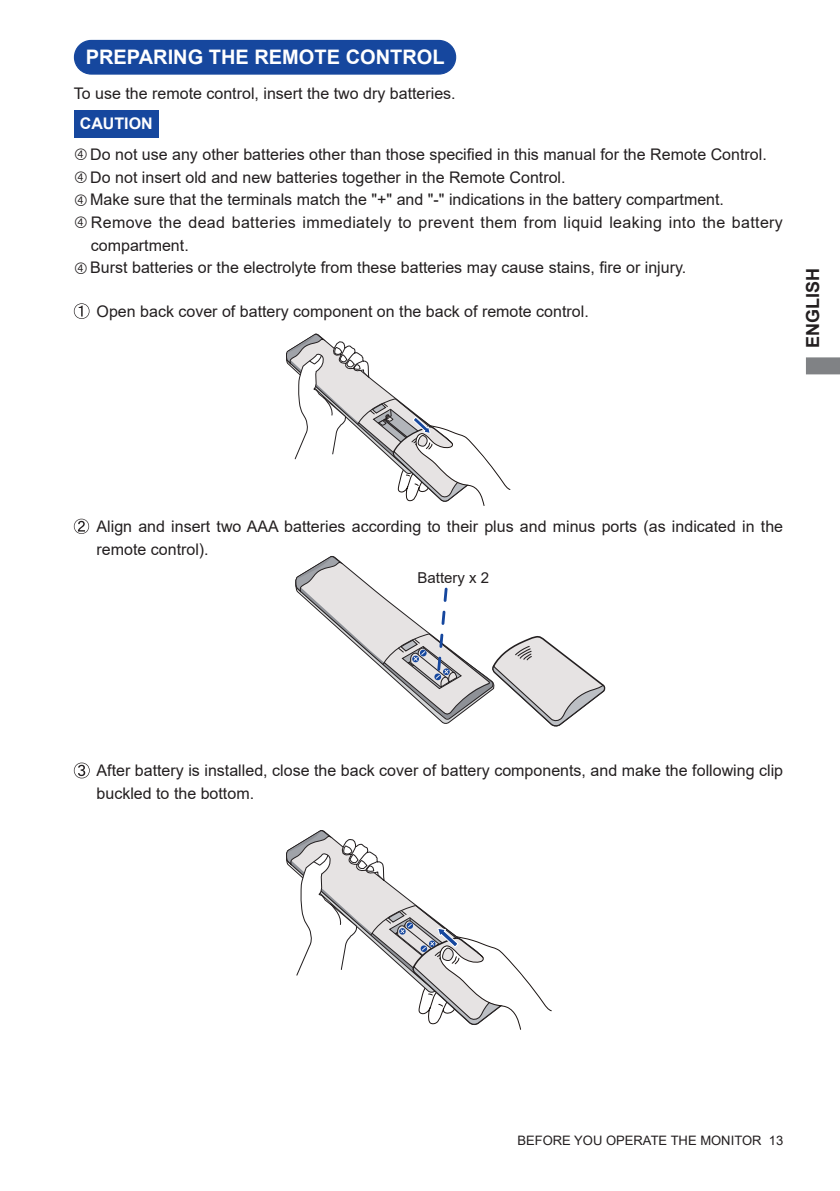
<style>
.page{position:relative;width:840px;height:1191px;background:#fff}
.page>*{position:absolute;margin:0;border:0;box-sizing:border-box;transform-origin:0 0}
.t1{font:700 20px "Arial";color:#fff}
.t2{font:700 18px "Arial";color:#231f20}
.t3{font:16px/22.6px "Arial";color:#231f20}
.t4{font:700 16px "Arial";color:#fff}
.t5{font:15px "Arial";color:#231f20}
.t6{font:13px "Arial";color:#231f20}
</style>
<div class="page">
<div style="left:74px;top:40px;width:382px;height:35px;background:#16479e;border:1px solid #16479e;border-radius:17px"></div>
<svg style="left:74px;top:303px;width:15px;height:16px"></svg>
<svg style="left:74px;top:519px;width:15px;height:15px"></svg>
<svg style="left:74px;top:763px;width:15px;height:15px"></svg>
<div style="left:74px;top:110px;width:84px;height:27px;background:#16479e"></div>
<svg style="left:806px;top:357px;width:33px;height:17px"></svg>
<svg style="left:295px;top:556px;width:311px;height:170px"></svg>
<svg style="left:286px;top:334px;width:224px;height:172px"></svg>
<svg style="left:286px;top:830px;width:265px;height:200px"></svg>
<p class="t1" style="left:86px;top:50px;width:360px">PREPARING THE REMOTE CONTROL</p>
<p class="t3" style="left:74px;top:83px;width:383px">To use the remote control, insert the two dry batteries.</p>
<p class="t4" style="left:80px;top:118px;width:74px">CAUTION</p>
<p class="t3" style="left:90px;top:144px;width:693px">Do not use any other batteries other than those specified in this manual for the Remote Control.<br>Do not insert old and new batteries together in the Remote Control.<br>Make sure that the terminals match the "+" and "-" indications in the battery compartment.<br>Remove the dead batteries immediately to prevent them from liquid leaking into the battery compartment.<br>Burst batteries or the electrolyte from these batteries may cause stains, fire or injury.</p>
<p class="t3" style="left:96px;top:301px;width:493px">Open back cover of battery component on the back of remote control.</p>
<p class="t2" style="left:805px;top:348px;width:82px;rotate:-90deg">ENGLISH</p>
<p class="t3" style="left:96px;top:517px;width:687px">Align and insert two AAA batteries according to their plus and minus ports (as indicated in the remote control).</p>
<p class="t5" style="left:417px;top:572px;width:73px">Battery x 2</p>
<p class="t3" style="left:96px;top:760px;width:687px">After battery is installed, close the back cover of battery components, and make the following clip buckled to the bottom.</p>
<p class="t6" style="left:517px;top:1135px;width:267px">BEFORE YOU OPERATE THE MONITOR 13</p>
</div>
